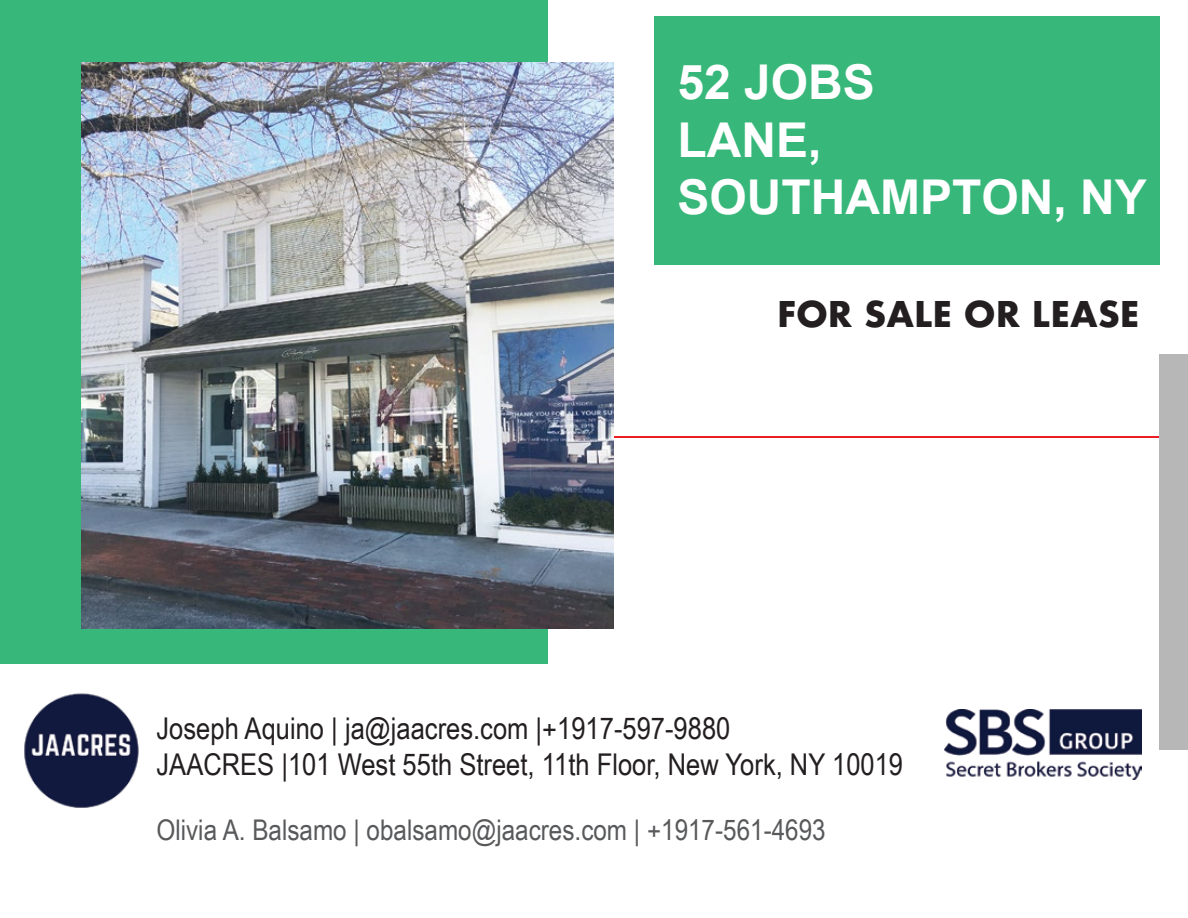
<style>
.page{position:relative;width:1188px;height:918px;background:#fff}
.page>*{position:absolute;margin:0;border:0;box-sizing:border-box;transform-origin:0 0}
.t1{font:700 48px/57.6px "Arial";color:#fff}
.t2{font:700 34.5px "Futura";color:#231f20}
.t3{font:30px/36px "Arial Narrow";color:#231f20;scale:1.04 1}
.t4{font:28.5px "Arial Narrow";color:#58595b;scale:1.04 1}
</style>
<div class="page">
<hr style="left:436px;top:436px;width:744px;height:2px;background:#ed1d24">
<div style="left:654px;top:16px;width:506px;height:248px;background:#37b87a"></div>
<div style="left:0;top:0;width:547px;height:664px;background:#37b87a"></div>
<img style="left:944px;top:710px;width:197px;height:69px">
<img style="left:24px;top:693px;width:115px;height:115px">
<img style="left:81px;top:63px;width:533px;height:566px">
<div style="left:1160px;top:355px;width:28px;height:395px;background:#b7b7b7"></div>
<h1 class="t1" style="left:677px;top:55px;width:471px">52 JOBS<br>LANE,<br>SOUTHAMPTON, NY</h1>
<p class="t2" style="left:777px;top:289px;width:364px">FOR SALE OR LEASE</p>
<p class="t3" style="left:157px;top:709px;width:719px">Joseph Aquino | ja@jaacres.com |+1917-597-9880<br>JAACRES |101 West 55th Street, 11th Floor, New York, NY 10019</p>
<p class="t4" style="left:157px;top:809px;width:645px">Olivia A. Balsamo | obalsamo@jaacres.com | +1917-561-4693</p>
</div>
